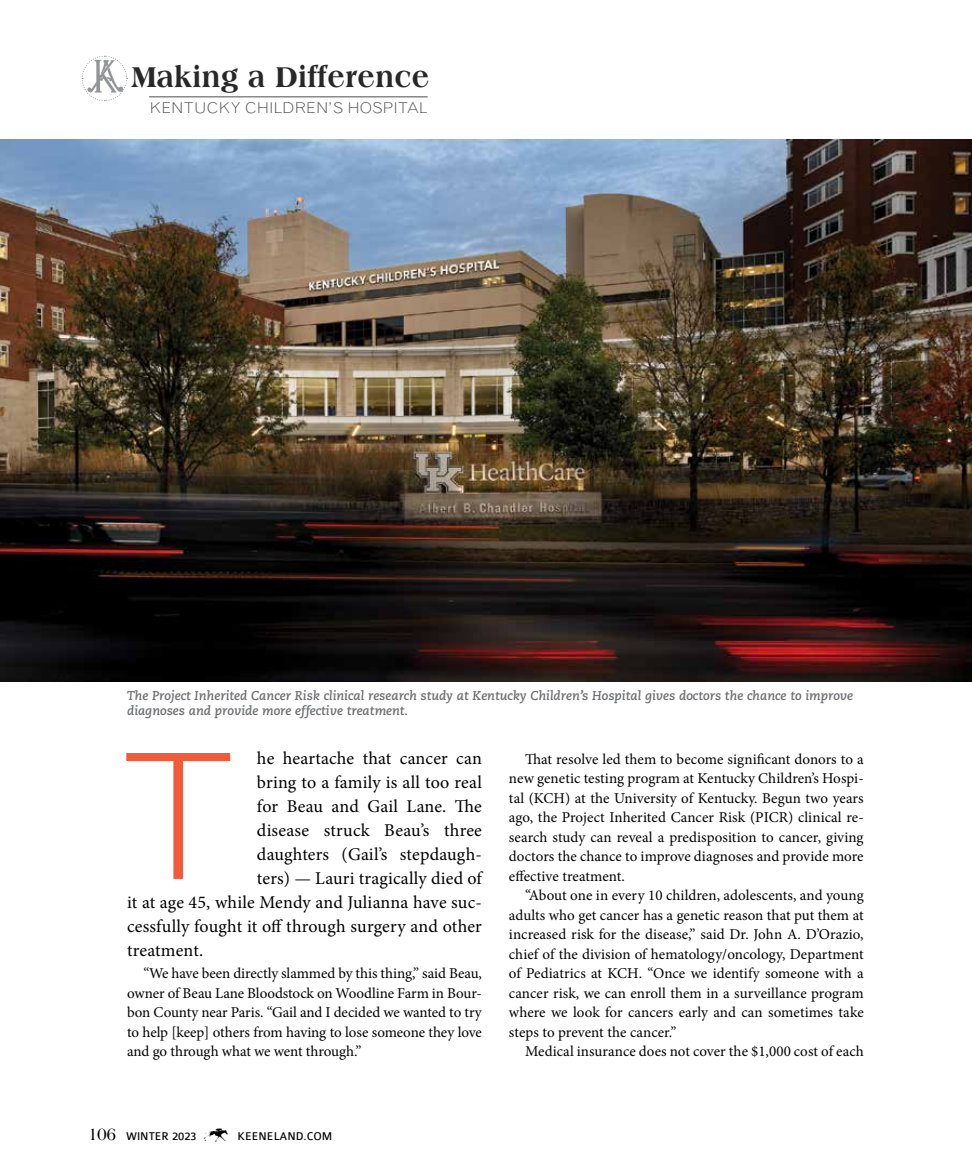
<style>
.page{position:relative;width:972px;height:1175px;background:#fff}
.page>*{position:absolute;margin:0;border:0;box-sizing:border-box;transform-origin:0 0}
.t1{font:300 174.6px "Grotesque MT Std";color:#f15b3b;scale:1.16 1}
.t2{font:800 30.75px "Americana Std";letter-spacing:.01em;color:#292829;scale:.91 1}
.t3{font:27px "Keen DB";color:#000}
.t4{font:18px "Minion Pro";letter-spacing:.01em;color:#000}
.t5{font:15px/19.5px "Minion Pro";color:#000;text-align:justify}
.t6{font:300 14.85px "Grotesque MT Std";color:#4d4d4f;scale:1.11 1}
.t7{font:italic 700 12.75px/15.3px "Caecilia LT Std";color:#6d6e71}
.t8{font:12px "Colaborate";color:#000}
.s1{font-family:"Americana Std";font-weight:700;font-size:18.15px}
</style>
<div class="page">
<hr style="left:149px;top:97px;width:279px;height:1px;background:#4d4d4f">
<svg style="left:81px;top:55px;width:47px;height:46px"></svg>
<img style="left:0;top:140px;width:972px;height:541px">
<h2 class="t2" style="left:131px;top:59px;width:330px">Making a Difference</h2>
<p class="t6" style="left:149px;top:99px;width:252px">KENTUCKY CHILDREN’S HOSPITAL</p>
<p class="t7" style="left:127px;top:688px;width:728px">The Project Inherited Cancer Risk clinical research study at Kentucky Children’s Hospital gives doctors the chance to improve diagnoses and provide more effective treatment.</p>
<p class="t4" style="left:257px;top:746px;width:226px">he heartache that cancer can</p>
<p class="t4" style="left:257px;top:770px;width:226px">bring to a family is all too real</p>
<p class="t4" style="left:257px;top:794px;width:226px">for Beau and Gail Lane. The</p>
<p class="t4" style="left:257px;top:818px;width:226px">disease struck Beau’s three</p>
<p class="t4" style="left:257px;top:842px;width:226px">daughters (Gail’s stepdaugh-</p>
<p class="t4" style="left:257px;top:866px;width:226px">ters) — Lauri tragically died of</p>
<p class="t4" style="left:127px;top:890px;width:356px">it at age 45, while Mendy and Julianna have suc-</p>
<p class="t4" style="left:127px;top:914px;width:356px">cessfully fought it off through surgery and other</p>
<p class="t4" style="left:127px;top:938px;width:77px">treatment.</p>
<p class="t5" style="left:127px;top:964px;width:356px;text-indent:16px">“We have been directly slammed by this thing,” said Beau, owner of Beau Lane Bloodstock on Woodline Farm in Bour&shy;bon County near Paris. “Gail and I decided we wanted to try to help [keep] others from having to lose someone they love and go through what we went through.”</p>
<h1 class="t1" style="left:113px;top:711px;width:114px">T</h1>
<p class="t5" style="left:509px;top:749px;width:356px;text-indent:16px">That resolve led them to become significant donors to a new genetic testing program at Kentucky Children’s Hospi&shy;tal (KCH) at the University of Kentucky. Begun two years ago, the Project Inherited Cancer Risk (PICR) clinical re&shy;search study can reveal a predisposition to cancer, giving doctors the chance to improve diagnoses and provide more effective treatment.</p>
<p class="t5" style="left:509px;top:886px;width:356px;text-indent:16px">“About one in every 10 children, adolescents, and young adults who get cancer has a genetic reason that put them at increased risk for the disease,” said Dr. John A. D’Orazio, chief of the division of hematology/oncology, Department of Pediatrics at KCH. “Once we identify someone with a cancer risk, we can enroll them in a surveillance program where we look for cancers early and can sometimes take steps to prevent the cancer.”</p>
<p class="t5" style="left:525px;top:1042px;width:340px">Medical insurance does not cover the $1,000 cost of each</p>
<p class="t8" style="left:89px;top:1130px;width:110px"><span class="s1">106</span> WINTER 2023</p>
<h3 class="t3" style="left:204px;top:1121px;width:28px">K</h3>
<p class="t8" style="left:238px;top:1130px;width:96px">KEENELAND.COM</p>
</div>
